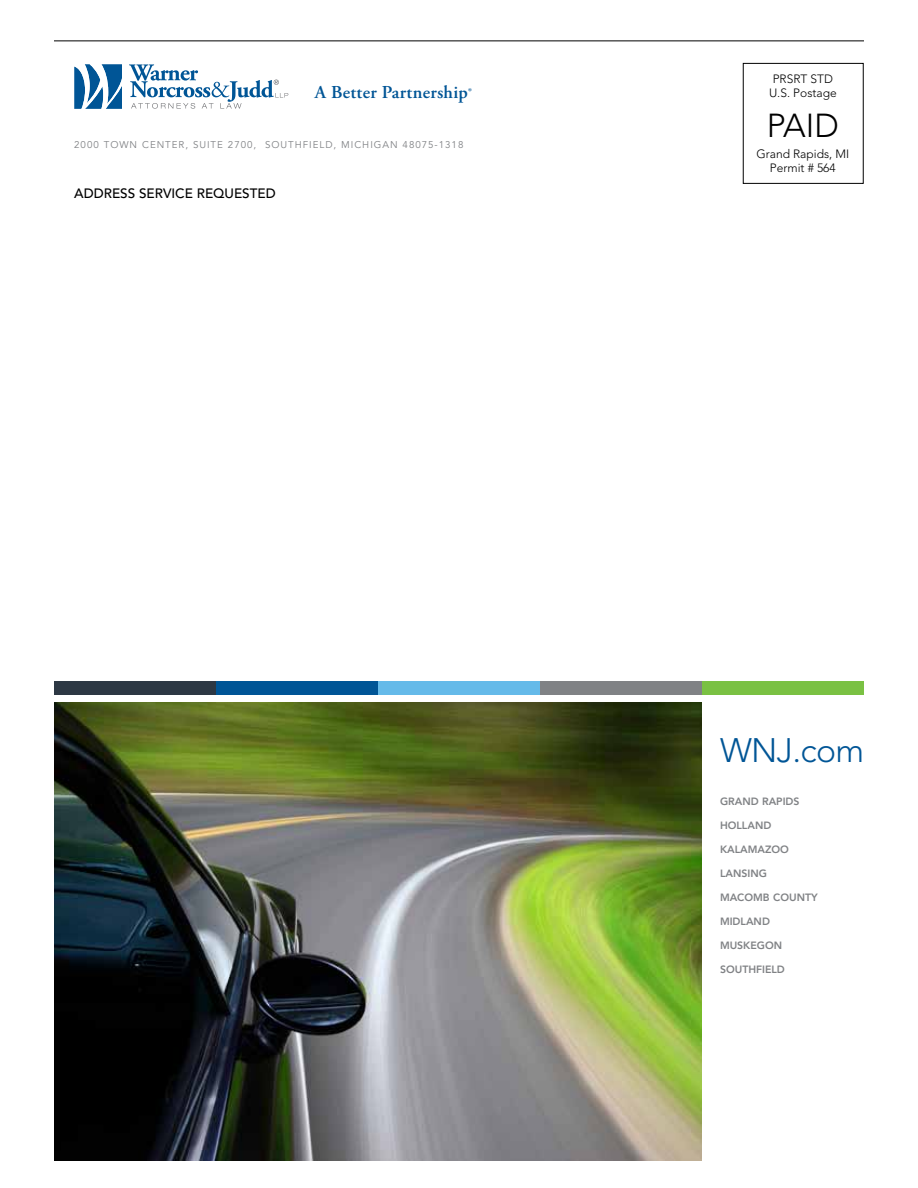
<style>
.page{position:relative;width:918px;height:1188px;background:#fff}
.page>*{position:absolute;margin:0;border:0;box-sizing:border-box;transform-origin:0 0}
.t1{font:300 33.75px "Avenir";letter-spacing:-.02em;color:#005596}
.t2{font:300 33px "Avenir";color:#000}
.t3{font:600 18.15px "Adobe Garamond Pro";letter-spacing:.015em;color:#005596}
.t4{font:500 13.5px "Avenir";color:#000}
.t5{font:300 12px/14.4px "Avenir";color:#000;text-align:center}
.t6{font:800 10.5px "Avenir";color:#808285}
.t7{font:9.75px "Avenir";letter-spacing:.1em;color:#808285}
.s1{font-size:11.55px}
</style>
<div class="page">
<div style="left:54px;top:682px;width:162px;height:13px;background:#2d3844"></div>
<div style="left:216px;top:682px;width:162px;height:13px;background:#005596"></div>
<div style="left:378px;top:682px;width:162px;height:13px;background:#65bae9"></div>
<div style="left:540px;top:682px;width:162px;height:13px;background:#808285"></div>
<div style="left:702px;top:682px;width:162px;height:13px;background:#7ac143"></div>
<img style="left:54px;top:702px;width:648px;height:459px">
<hr style="left:54px;top:40px;width:810px;height:1px;background:#000">
<svg style="left:74px;top:64px;width:48px;height:45px"></svg>
<svg style="left:129px;top:64px;width:159px;height:45px"></svg>
<div style="left:743px;top:63px;width:121px;height:121px;border:1px solid #000"></div>
<h3 class="t3" style="left:315px;top:82px;width:159px">A Better Partnership<span class="s1">®</span></h3>
<p class="t7" style="left:74px;top:139px;width:391px">2000 TOWN CENTER, SUITE 2700, SOUTHFIELD, MICHIGAN 48075-1318</p>
<p class="t4" style="left:74px;top:185px;width:203px">ADDRESS SERVICE REQUESTED</p>
<p class="t5" style="left:769px;top:72px;width:69px">PRSRT STD<br>U.S. Postage</p>
<h2 class="t2" style="left:767px;top:106px;width:74px">PAID</h2>
<p class="t5" style="left:757px;top:147px;width:94px">Grand Rapids, MI<br>Permit # 564</p>
<h1 class="t1" style="left:720px;top:731px;width:146px">WNJ.com</h1>
<p class="t6" style="left:720px;top:795px;width:81px">GRAND RAPIDS</p>
<p class="t6" style="left:720px;top:819px;width:53px">HOLLAND</p>
<p class="t6" style="left:720px;top:843px;width:71px">KALAMAZOO</p>
<p class="t6" style="left:720px;top:867px;width:48px">LANSING</p>
<p class="t6" style="left:720px;top:891px;width:99px">MACOMB COUNTY</p>
<p class="t6" style="left:720px;top:915px;width:51px">MIDLAND</p>
<p class="t6" style="left:720px;top:939px;width:64px">MUSKEGON</p>
<p class="t6" style="left:720px;top:963px;width:66px">SOUTHFIELD</p>
</div>
